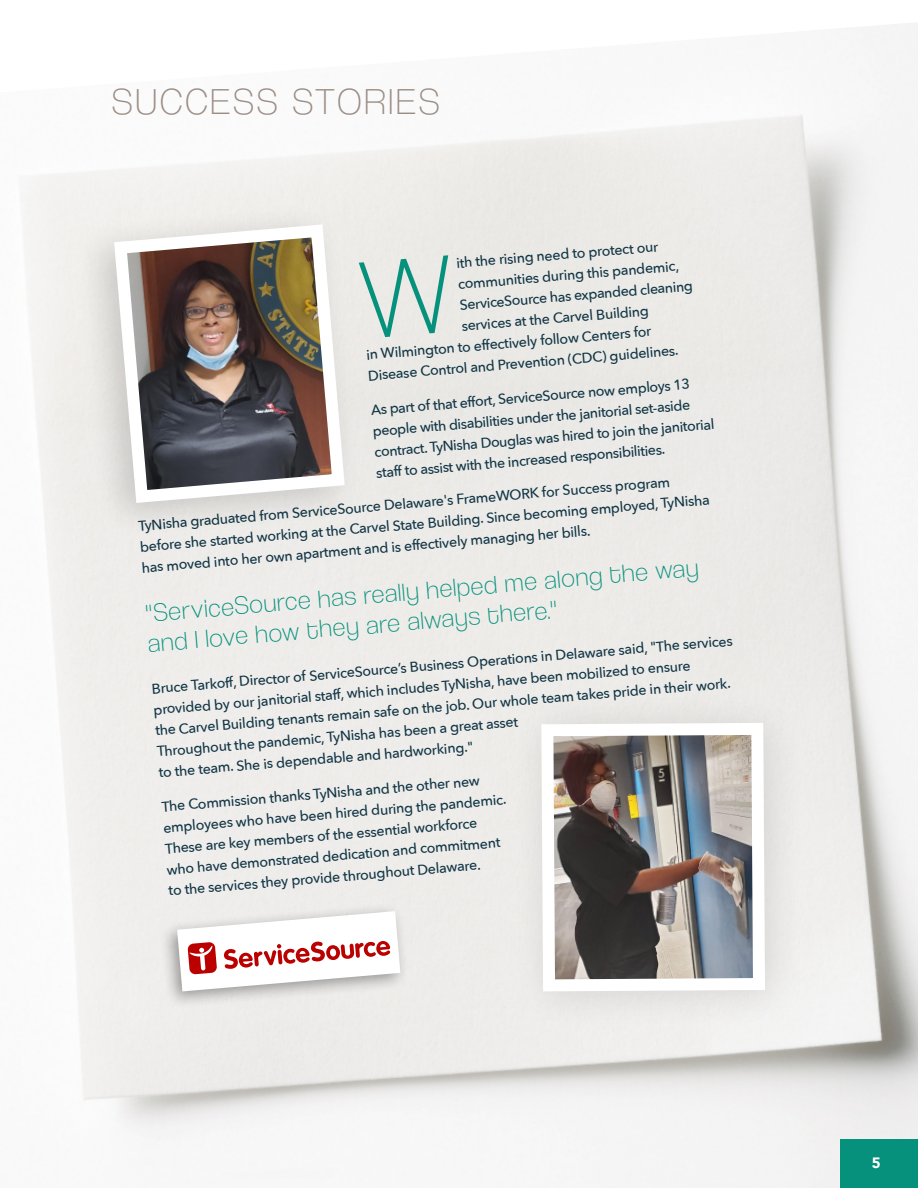
<style>
.page{position:relative;width:918px;height:1188px;background:#fff}
.page>*{position:absolute;margin:0;border:0;box-sizing:border-box;transform-origin:0 0}
.t1{font:37.5px "Coolvetica El";letter-spacing:.09em;color:#9b8d85}
.t2{font:25.5px/29.8px "Coolvetica El";color:#05917c}
.t3{font:900 15px "Avenir";color:#fff}
.t4{font:500 14.25px/21px "Avenir Next";color:#123646}
</style>
<div class="page">
<img style="left:22px;top:23px;width:896px;height:1165px">
<div style="left:74px;top:203px;width:289px;height:337px;background:#edebe8"></div>
<img style="left:108px;top:224px;width:238px;height:285px">
<div style="left:509px;top:689px;width:299px;height:344px;background:#ecebe8"></div>
<img style="left:538px;top:717px;width:233px;height:280px">
<div style="left:160px;top:903px;width:250px;height:106px;background:#000;opacity:.37"></div>
<svg style="left:177px;top:911px;width:223px;height:80px"></svg>
<div style="left:841px;top:1140px;width:77px;height:48px;background:#05917c"></div>
<div style="left:363px;top:255px;width:92px;height:84px;background:#ebeae6"></div>
<h1 class="t1" style="left:112px;top:80px;width:329px">SUCCESS STORIES</h1>
<p class="t4" style="left:455px;top:252px;width:204px;rotate:-5deg">ith the rising need to protect our</p>
<p class="t4" style="left:457px;top:273px;width:223px;rotate:-5deg">communities during this pandemic,</p>
<p class="t4" style="left:459px;top:294px;width:235px;rotate:-5deg">ServiceSource has expanded cleaning</p>
<p class="t4" style="left:461px;top:315px;width:189px;rotate:-5deg">services at the Carvel Building</p>
<p class="t4" style="left:365px;top:344px;width:287px;rotate:-5deg">in Wilmington to effectively follow Centers for</p>
<p class="t4" style="left:367px;top:365px;width:313px;rotate:-5deg">Disease Control and Prevention (CDC) guidelines.</p>
<p class="t4" style="left:370px;top:400px;width:343px;rotate:-5deg">As part of that effort, ServiceSource now employs 13 people with disabilities under the janitorial set-aside contract. TyNisha Douglas was hired to join the janitorial staff to assist with the increased responsibilities.</p>
<p class="t4" style="left:137px;top:516px;width:573px;rotate:-5deg">TyNisha graduated from ServiceSource Delaware's FrameWORK for Success program before she started working at the Carvel State Building. Since becoming employed, TyNisha has moved into her own apartment and is effectively managing her bills.</p>
<h2 class="t2" style="left:144px;top:599px;width:556px;rotate:-5deg">"ServiceSource has really helped me along the way and I love how they are always there."</h2>
<p class="t4" style="left:151px;top:679px;width:585px;rotate:-5deg">Bruce Tarkoff, Director of ServiceSource’s Business Operations in Delaware said, "The services provided by our janitorial staff, which includes TyNisha, have been mobilized to ensure<br>the Carvel Building tenants remain safe on the job. Our whole team takes pride in their work.<br>Throughout the pandemic, TyNisha has been a great asset<br>to the team. She is dependable and hardworking."</p>
<p class="t4" style="left:160px;top:797px;width:346px;rotate:-5deg">The Commission thanks TyNisha and the other new employees who have been hired during the pandemic.<br>These are key members of the essential workforce<br>who have demonstrated dedication and commitment to the services they provide throughout Delaware.</p>
<p class="t3" style="left:872px;top:1150px;width:10px">5</p>
</div>
